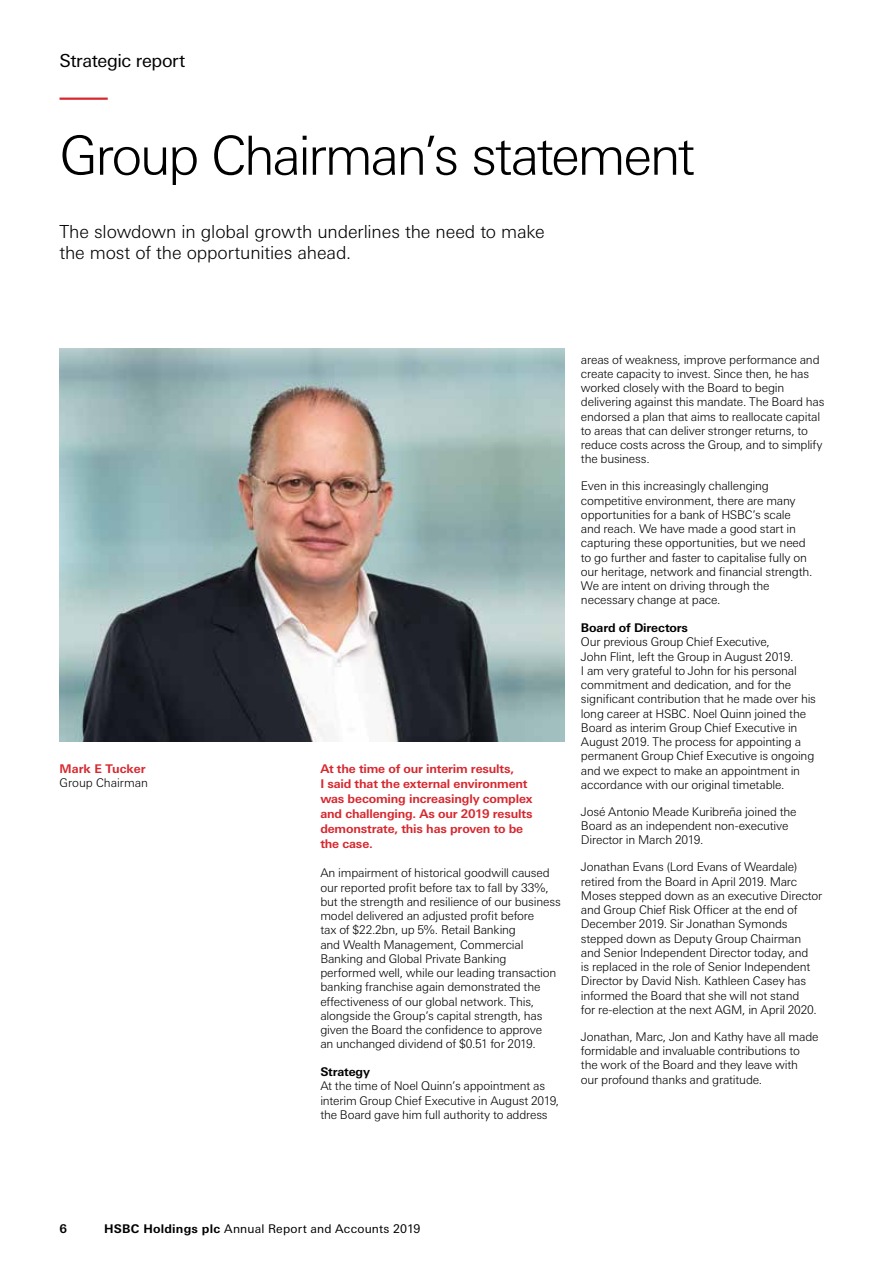
<style>
.page{position:relative;width:893px;height:1263px;background:#fff}
.page>*{position:absolute;margin:0;border:0;box-sizing:border-box;transform-origin:0 0}
.t1{font:300 54px "Univers Nextfor HSBC";letter-spacing:-.05em;color:#000}
.t2{font:300 18px/21px "Univers Nextfor HSBC";letter-spacing:-.01em;color:#000}
.t3{font:18px "Univers Nextfor HSBC";letter-spacing:-.02em;color:#000}
.t4{font:300 12px/14.2px "Univers Nextfor HSBC";letter-spacing:-.015em;color:#000}
.t5{font:700 12px/15px "Univers Nextfor HSBC";letter-spacing:-.01em;color:#d7282f}
.t6{font:12px "Univers Nextfor HSBC";letter-spacing:.015em;color:#000}
.t7{font:700 12px "Univers Nextfor HSBC";letter-spacing:-.01em;color:#000}
.s1{font-weight:700}
</style>
<div class="page">
<img style="left:59px;top:348px;width:505px;height:394px">
<hr style="left:60px;top:98px;width:48px;height:2px;background:#d7282f">
<h2 class="t3" style="left:60px;top:48px;width:127px">Strategic report</h2>
<h1 class="t1" style="left:60px;top:117px;width:637px">Group Chairman’s statement</h1>
<h2 class="t2" style="left:59px;top:220px;width:487px">The slowdown in global growth underlines the need to make the most of the opportunities ahead.</h2>
<p class="t5" style="left:60px;top:760px;width:88px">Mark E Tucker</p>
<p class="t4" style="left:60px;top:775px;width:90px">Group Chairman</p>
<p class="t5" style="left:320px;top:761px;width:214px">At the time of our interim results,<br>I said that the external environment was becoming increasingly complex and challenging. As our 2019 results demonstrate, this has proven to be the case.</p>
<p class="t4" style="left:320px;top:865px;width:242px">An impairment of historical goodwill caused our reported profit before tax to fall by 33%, but the strength and resilience of our business model delivered an adjusted profit before<br>tax of $22.2bn, up 5%. Retail Banking<br>and Wealth Management, Commercial Banking and Global Private Banking performed well, while our leading transaction banking franchise again demonstrated the effectiveness of our global network. This, alongside the Group’s capital strength, has given the Board the confidence to approve<br>an unchanged dividend of $0.51 for 2019.</p>
<p class="t7" style="left:320px;top:1063px;width:51px">Strategy</p>
<p class="t4" style="left:320px;top:1078px;width:240px">At the time of Noel Quinn’s appointment as interim Group Chief Executive in August 2019, the Board gave him full authority to address</p>
<p class="t4" style="left:581px;top:352px;width:245px">areas of weakness, improve performance and create capacity to invest. Since then, he has worked closely with the Board to begin delivering against this mandate. The Board has endorsed a plan that aims to reallocate capital to areas that can deliver stronger returns, to reduce costs across the Group, and to simplify the business.</p>
<p class="t4" style="left:581px;top:478px;width:233px">Even in this increasingly challenging competitive environment, there are many opportunities for a bank of HSBC’s scale and reach. We have made a good start in capturing these opportunities, but we need to go further and faster to capitalise fully on our heritage, network and financial strength.<br>We are intent on driving through the necessary change at pace.</p>
<p class="t7" style="left:581px;top:619px;width:109px">Board of Directors</p>
<p class="t4" style="left:581px;top:634px;width:237px">Our previous Group Chief Executive,<br>John Flint, left the Group in August 2019.<br>I am very grateful to John for his personal commitment and dedication, and for the significant contribution that he made over his long career at HSBC. Noel Quinn joined the Board as interim Group Chief Executive in August 2019. The process for appointing a permanent Group Chief Executive is ongoing and we expect to make an appointment in accordance with our original timetable.</p>
<p class="t4" style="left:581px;top:804px;width:217px">José Antonio Meade Kuribreña joined the<br>Board as an independent non-executive<br>Director in March 2019.</p>
<p class="t4" style="left:581px;top:859px;width:243px">Jonathan Evans (Lord Evans of Weardale) retired from the Board in April 2019. Marc Moses stepped down as an executive Director and Group Chief Risk Officer at the end of December 2019. Sir Jonathan Symonds stepped down as Deputy Group Chairman and Senior Independent Director today, and<br>is replaced in the role of Senior Independent Director by David Nish. Kathleen Casey has informed the Board that she will not stand<br>for re-election at the next AGM, in April 2020.</p>
<p class="t4" style="left:581px;top:1029px;width:239px">Jonathan, Marc, Jon and Kathy have all made formidable and invaluable contributions to the work of the Board and they leave with our profound thanks and gratitude.</p>
<p class="t7" style="left:60px;top:1220px;width:9px">6</p>
<p class="t6" style="left:104px;top:1220px;width:318px"><span class="s1">HSBC Holdings plc</span> Annual Report and Accounts 2019</p>
</div>
